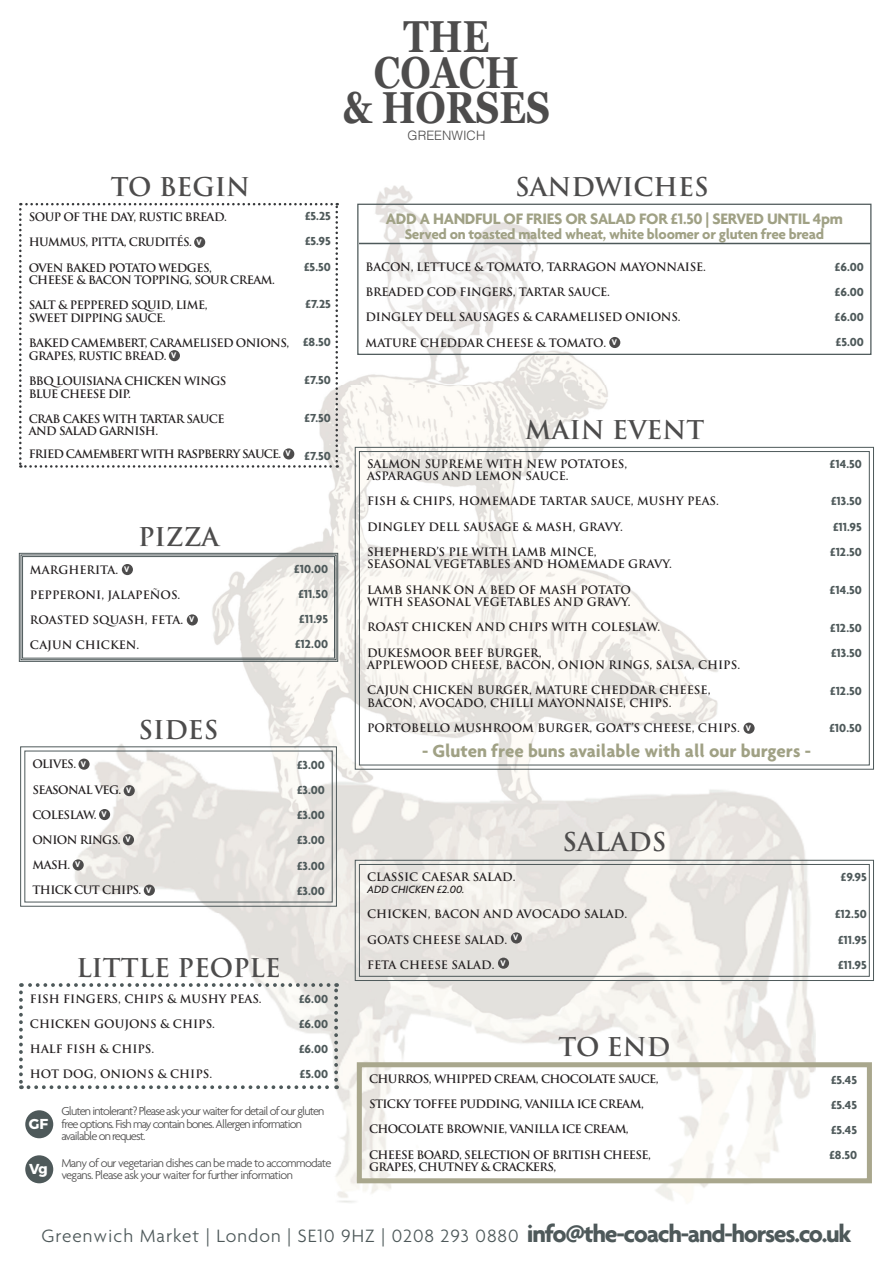
<style>
.page{position:relative;width:893px;height:1263px;background:#fff}
.page>*{position:absolute;margin:0;border:0;box-sizing:border-box;transform-origin:0 0}
.t1{font:700 44.7px/35.2px "Georgia";color:#4d4c4c;text-align:center;scale:.83 1}
.t2{font:700 25.2px "Trajan Pro";color:#4d4c4c}
.t3{font:300 19.35px "Agenda";letter-spacing:.05em;color:#4e595a}
.t4{font:700 18.9px "Agenda";color:#a0a185}
.t5{font:700 16.35px "Agenda";letter-spacing:-.02em;color:#a0a185}
.t6{font:700 15.15px "Agenda";letter-spacing:-.02em;color:#a0a185}
.t7{font:700 14.4px "Montserrat";color:#fff}
.t8{font:300 12.9px "Helvetica";color:#4d4c4c}
.t9{font:700 12.6px/25.2px "Agenda";color:#4e595a;text-align:justify}
.t10{font:300 12.45px/12.5px "Agenda";letter-spacing:-.07em;color:#4d4c4c}
.t11{font:300 12.45px/12.5px "Agenda";letter-spacing:-.05em;color:#4d4c4c}
.t12{font:700 11.4px/12.6px "Trajan Pro";color:#231f20}
.t13{font:700 11.4px/12.6px "Trajan Pro";letter-spacing:-.05em;color:#231f20}
.t14{font:700 11.4px "Trajan Pro";letter-spacing:-.02em;color:#231f20}
.t15{font:700 11.4px "Trajan Pro";letter-spacing:-.07em;color:#231f20}
.t16{font:italic 500 11.4px "Agenda";color:#231f20}
.t17{font:700 11.4px "Trajan Pro";letter-spacing:-.055em;color:#231f20}
.s1{font-family:"Agenda";font-size:8.85px;color:#fff}
.s2{font-weight:700;font-size:25.8px}
</style>
<div class="page">
<img style="left:18px;top:185px;width:854px;height:1018px">
<svg style="left:19px;top:203px;width:319px;height:265px"></svg>
<div style="left:609px;top:337px;width:11px;height:11px;background:#4d4c4c;border-radius:50%"></div>
<div style="left:357px;top:204px;width:514px;height:151px;border:1px solid #4e595a"></div>
<hr style="left:359px;top:243px;width:511px;height:1px;background:#4e595a">
<svg style="left:354px;top:446px;width:520px;height:324px"></svg>
<div style="left:359px;top:451px;width:511px;height:314px;border:1px solid #4e595a"></div>
<svg style="left:20px;top:746px;width:317px;height:161px"></svg>
<div style="left:24px;top:751px;width:309px;height:151px;border:1px solid #4e595a"></div>
<div style="left:25px;top:1155px;width:28px;height:28px;background:#4e595a;border-radius:50%"></div>
<div style="left:357px;top:1062px;width:515px;height:121px;border:5px solid #a9a78d"></div>
<svg style="left:19px;top:983px;width:319px;height:106px"></svg>
<svg style="left:19px;top:553px;width:319px;height:109px"></svg>
<div style="left:20px;top:554px;width:317px;height:106px;border:1px solid #4e595a"></div>
<div style="left:22px;top:556px;width:313px;height:102px;border:1px solid #4e595a"></div>
<svg style="left:354px;top:859px;width:520px;height:122px"></svg>
<div style="left:359px;top:864px;width:511px;height:113px;border:1px solid #4e595a"></div>
<div style="left:25px;top:1110px;width:28px;height:28px;background:#4e595a;border-radius:50%"></div>
<h1 class="t1" style="left:343px;top:17px;width:251px">THE<br>COACH<br>&amp; HORSES</h1>
<p class="t8" style="left:408px;top:125px;width:79px">GREENWICH</p>
<h2 class="t2" style="left:111px;top:171px;width:141px">TO BEGIN</h2>
<p class="t13" style="left:29px;top:211px;width:200px">SOUP OF THE DAY, RUSTIC BREAD.</p>
<p class="t13" style="left:29px;top:236px;width:175px">HUMMUS, PITTA, CRUDITÉS. <span class="s1">V</span></p>
<p class="t13" style="left:29px;top:261px;width:248px">OVEN BAKED POTATO WEDGES,<br>CHEESE &amp; BACON TOPPING, SOUR CREAM.</p>
<p class="t13" style="left:29px;top:299px;width:180px">SALT &amp; PEPPERED SQUID, LIME,<br>SWEET DIPPING SAUCE.</p>
<p class="t13" style="left:29px;top:337px;width:262px">BAKED CAMEMBERT, CARAMELISED ONIONS,<br>GRAPES, RUSTIC BREAD. <span class="s1">V</span></p>
<p class="t13" style="left:29px;top:375px;width:199px">BBQLOUISIANA CHICKEN WINGS<br>BLUE CHEESE DIP.</p>
<p class="t13" style="left:29px;top:412px;width:197px">CRAB CAKES WITH TARTAR SAUCE<br>AND SALAD GARNISH.</p>
<p class="t15" style="left:29px;top:447px;width:264px">FRIED CAMEMBERT WITH RASPBERRY SAUCE. <span class="s1">V</span></p>
<h2 class="t2" style="left:515px;top:171px;width:195px">SANDWICHES</h2>
<p class="t9" style="left:304px;top:203px;width:28px">£5.25 £5.95 £5.50</p>
<p class="t9" style="left:305px;top:291px;width:27px">£7.25</p>
<p class="t9" style="left:303px;top:329px;width:29px">£8.50</p>
<p class="t9" style="left:305px;top:367px;width:28px">£7.50</p>
<p class="t9" style="left:305px;top:405px;width:28px">£7.50</p>
<p class="t9" style="left:305px;top:443px;width:28px">£7.50</p>
<h3 class="t5" style="left:386px;top:209px;width:458px">ADD A HANDFUL OF FRIES OR SALAD FOR £1.50 | SERVED UNTIL 4pm</h3>
<h3 class="t6" style="left:405px;top:225px;width:421px">Served on toasted malted wheat, white bloomer or gluten free bread</h3>
<p class="t14" style="left:366px;top:260px;width:342px">BACON, LETTUCE &amp; TOMATO, TARRAGON MAYONNAISE.</p>
<p class="t14" style="left:366px;top:285px;width:246px">BREADED COD FINGERS, TARTAR SAUCE.</p>
<p class="t14" style="left:366px;top:310px;width:317px">DINGLEY DELL SAUSAGES &amp; CARAMELISED ONIONS.</p>
<p class="t14" style="left:366px;top:335px;width:253px">MATURE CHEDDAR CHEESE &amp; TOMATO. <span class="s1">V</span></p>
<p class="t9" style="left:835px;top:254px;width:30px">£6.00 £6.00 £6.00 £5.00</p>
<h2 class="t2" style="left:525px;top:415px;width:180px">MAIN EVENT</h2>
<p class="t12" style="left:367px;top:457px;width:262px">SALMON SUPREME WITH NEW POTATOES,<br>ASPARAGUS AND LEMON SAUCE.</p>
<p class="t12" style="left:367px;top:495px;width:354px">FISH &amp; CHIPS, HOMEMADE TARTAR SAUCE, MUSHY PEAS.</p>
<p class="t12" style="left:367px;top:520px;width:257px">DINGLEY DELL SAUSAGE &amp; MASH, GRAVY.</p>
<p class="t12" style="left:367px;top:545px;width:307px">SHEPHERD’S PIE WITH LAMB MINCE,<br>SEASONAL VEGETABLES AND HOMEMADE GRAVY.</p>
<p class="t12" style="left:367px;top:583px;width:266px">LAMB SHANK ON A BED OF MASH POTATO<br>WITH SEASONAL VEGETABLES AND GRAVY.</p>
<p class="t12" style="left:367px;top:621px;width:295px">ROAST CHICKEN AND CHIPS WITH COLESLAW.</p>
<p class="t12" style="left:367px;top:646px;width:375px">DUKESMOOR BEEF BURGER,<br>APPLEWOOD CHEESE, BACON, ONION RINGS, SALSA, CHIPS.</p>
<p class="t12" style="left:367px;top:684px;width:345px">CAJUN CHICKEN BURGER, MATURE CHEDDAR CHEESE,<br>BACON, AVOCADO, CHILLI MAYONNAISE, CHIPS.</p>
<p class="t12" style="left:367px;top:722px;width:386px">PORTOBELLO MUSHROOM BURGER, GOAT’S CHEESE, CHIPS. <span class="s1">V</span></p>
<h3 class="t4" style="left:422px;top:740px;width:390px">- Gluten free buns available with all our burgers -</h3>
<p class="t9" style="left:830px;top:451px;width:33px">£14.50</p>
<p class="t9" style="left:830px;top:488px;width:33px">£13.50 £11.95 £12.50</p>
<p class="t9" style="left:830px;top:577px;width:33px">£14.50</p>
<p class="t9" style="left:830px;top:614px;width:33px">£12.50 £13.50</p>
<p class="t9" style="left:830px;top:677px;width:33px">£12.50</p>
<h2 class="t2" style="left:138px;top:521px;width:82px">PIZZA</h2>
<p class="t9" style="left:294px;top:556px;width:35px;text-align:center">£10.00 £11.50 £11.95 £12.00</p>
<p class="t12" style="left:30px;top:563px;width:101px">MARGHERITA. <span class="s1">V</span></p>
<p class="t12" style="left:30px;top:588px;width:152px">PEPPERONI, JALAPEÑOS.</p>
<p class="t12" style="left:30px;top:614px;width:166px">ROASTED SQUASH, FETA. <span class="s1">V</span></p>
<p class="t12" style="left:30px;top:639px;width:111px">CAJUN CHICKEN.</p>
<h2 class="t2" style="left:139px;top:714px;width:81px">SIDES</h2>
<p class="t9" style="left:829px;top:715px;width:34px">£10.50</p>
<p class="t14" style="left:32px;top:757px;width:55px">OLIVES. <sup>V</sup></p>
<p class="t13" style="left:32px;top:783px;width:100px">SEASONAL VEG. <span class="s1">V</span></p>
<p class="t13" style="left:32px;top:808px;width:76px">COLESLAW. <sup>V</sup></p>
<p class="t17" style="left:32px;top:833px;width:100px">ONION RINGS. <sup>V</sup></p>
<p class="t14" style="left:32px;top:858px;width:49px">MASH. <sup>V</sup></p>
<p class="t13" style="left:32px;top:884px;width:121px">THICK CUT CHIPS. <sup>V</sup></p>
<p class="t9" style="left:297px;top:752px;width:29px">£3.00 £3.00 £3.00 £3.00 £3.00 £3.00</p>
<h2 class="t2" style="left:562px;top:827px;width:105px">SALADS</h2>
<p class="t12" style="left:367px;top:870px;width:150px">CLASSIC CAESAR SALAD.</p>
<p class="t16" style="left:367px;top:882px;width:99px">ADD CHICKEN £2.00.</p>
<p class="t12" style="left:367px;top:908px;width:262px">CHICKEN, BACON AND AVOCADO SALAD.</p>
<p class="t12" style="left:367px;top:933px;width:153px">GOATS CHEESE SALAD. <sup>V</sup></p>
<p class="t12" style="left:367px;top:958px;width:140px">FETA CHEESE SALAD. <sup>V</sup></p>
<p class="t9" style="left:841px;top:864px;width:27px">£9.95</p>
<p class="t9" style="left:835px;top:901px;width:33px">£12.50 £11.95 £11.95</p>
<h2 class="t2" style="left:76px;top:952px;width:206px">LITTLE PEOPLE</h2>
<p class="t12" style="left:30px;top:992px;width:233px">FISH FINGERS, CHIPS &amp; MUSHY PEAS.</p>
<p class="t12" style="left:30px;top:1017px;width:187px">CHICKEN GOUJONS &amp; CHIPS.</p>
<p class="t12" style="left:30px;top:1043px;width:126px">HALF FISH &amp; CHIPS.</p>
<p class="t12" style="left:30px;top:1068px;width:184px">HOT DOG, ONIONS &amp; CHIPS.</p>
<p class="t9" style="left:299px;top:986px;width:30px">£6.00 £6.00 £6.00 £5.00</p>
<h2 class="t2" style="left:558px;top:1031px;width:113px">TO END</h2>
<p class="t13" style="left:369px;top:1072px;width:291px">CHURROS, WHIPPED CREAM, CHOCOLATE SAUCE,</p>
<p class="t13" style="left:369px;top:1098px;width:276px">STICKY TOFFEE PUDDING, VANILLA ICE CREAM,</p>
<p class="t13" style="left:369px;top:1123px;width:261px">CHOCOLATE BROWNIE, VANILLA ICE CREAM,</p>
<p class="t13" style="left:369px;top:1148px;width:283px">CHEESE BOARD, SELECTION OF BRITISH CHEESE,<br>GRAPES, CHUTNEY &amp; CRACKERS,</p>
<p class="t9" style="left:829px;top:1067px;width:29px">£5.45 £5.45 £5.45 £8.50</p>
<p class="t10" style="left:61px;top:1105px;width:265px">Gluten intolerant? Please ask your waiter for detail of our gluten free options. Fish may contain bones. Allergen information available on request.</p>
<p class="t7" style="left:29px;top:1115px;width:21px">GF</p>
<p class="t7" style="left:29px;top:1160px;width:20px">Vg</p>
<p class="t11" style="left:61px;top:1156px;width:272px">Many of our vegetarian dishes can be made to accommodate vegans. Please ask your waiter for further information</p>
<h3 class="t3" style="left:42px;top:1224px;width:811px">Greenwich Market | London | SE10 9HZ | 0208 293 0880 <span class="s2">info@the-coach-and-horses.co.uk</span></h3>
</div>
